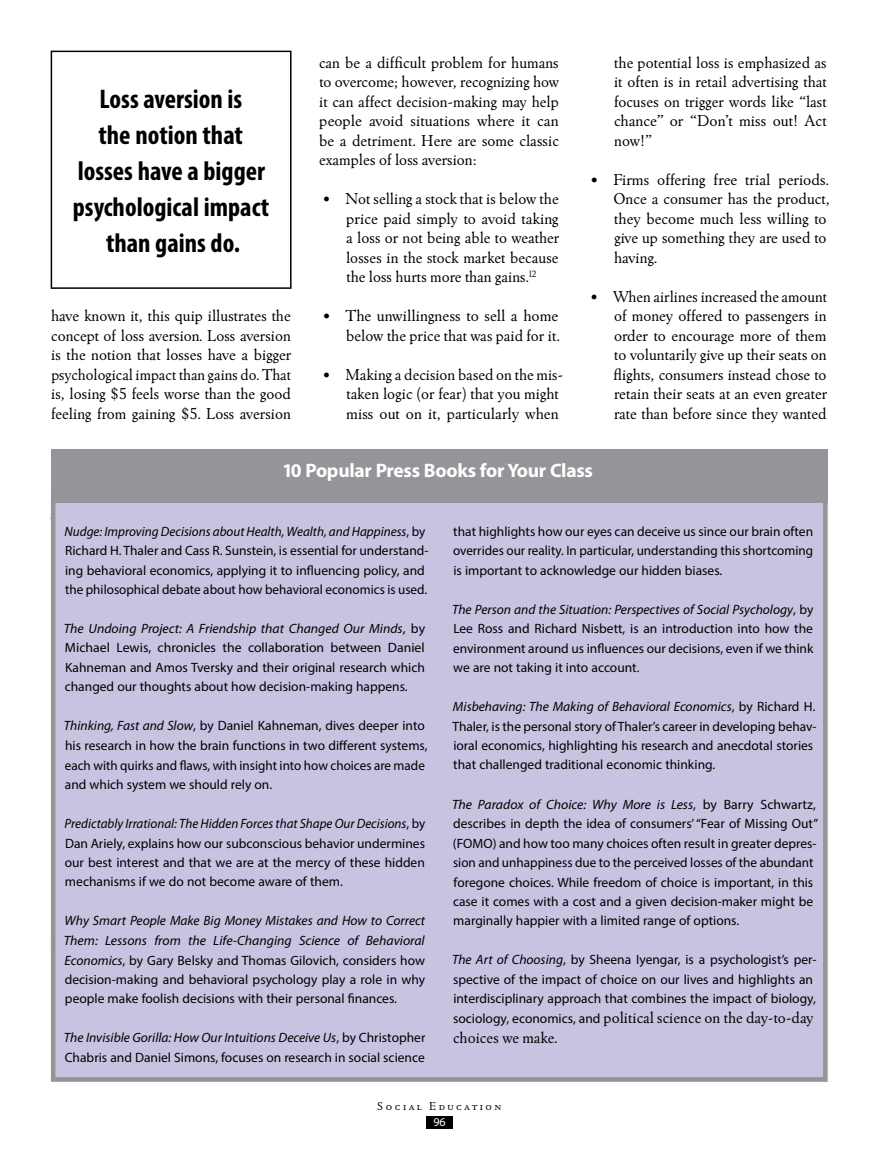
<style>
.page{position:relative;width:878px;height:1161px;background:#fff}
.page>*{position:absolute;margin:0;border:0;box-sizing:border-box;transform-origin:0 0}
.t1{font:700 condensed 27px/36px "Myriad Pro";color:#000;text-align:center}
.t2{font:700 19.5px "Myriad Pro";letter-spacing:-.015em;color:#fff}
.t3{font:16.5px/19.5px "Winchester New ITC";color:#000;text-align:justify}
.t4{font:13.5px/19.5px "Myriad Pro";color:#000}
.t5{font:12px "Winchester New ITC Book SC";letter-spacing:.2em;color:#000}
.t6{font:12px "Myriad Pro";color:#fff}
.s1{font-style:italic}
.s2{font-family:"Myriad Pro";font-size:13.5px}
</style>
<div class="page">
<div style="left:426px;top:1117px;width:26px;height:12px;background:#000"></div>
<div style="left:51px;top:503px;width:776px;height:434px;background:#c7c4e2"></div>
<div style="left:51px;top:449px;width:776px;height:54px;background:#939598"></div>
<div style="left:51px;top:937px;width:776px;height:145px;background:#c7c4e2"></div>
<div style="left:51px;top:51px;width:240px;height:238px;border:2px solid #000"></div>
<h1 class="t1" style="left:73px;top:80px;width:198px">Loss aversion is<br>the notion that losses have a bigger psychological impact than gains do.</h1>
<p class="t3" style="left:51px;top:306px;width:242px">have known it, this quip illustrates the concept of loss aversion. Loss aversion is the notion that losses have a bigger psychological impact than gains do. That is, losing $5 feels worse than the good feeling from gaining $5. Loss aversion</p>
<p class="t3" style="left:319px;top:52px;width:242px">can be a difficult problem for humans to overcome; however, recognizing how it can affect decision-making may help people avoid situations where it can be a detriment. Here are some classic examples of loss aversion:</p>
<p class="t3" style="left:346px;top:189px;width:215px;text-indent:-24px">• Not selling a stock that is below the price paid simply to avoid taking a loss or not being able to weather losses in the stock market because the loss hurts more than gains.<sup>12</sup></p>
<p class="t3" style="left:322px;top:306px;width:239px;text-align:right">• The unwillingness to sell a home below the price that was paid for it.</p>
<p class="t3" style="left:346px;top:364px;width:218px;text-align:left;text-indent:-24px">• Making a decision based on the mis&shy;taken logic (or fear) that you might miss out on it, particularly when</p>
<p class="t3" style="left:614px;top:52px;width:214px">the potential loss is emphasized as it often is in retail advertising that focuses on trigger words like “last chance” or “Don’t miss out! Act now!”</p>
<p class="t3" style="left:613px;top:169px;width:218px;text-align:left;text-indent:-23px">• Firms offering free trial periods.<br>Once a consumer has the product, they become much less willing to give up something they are used to having.</p>
<p class="t3" style="left:613px;top:286px;width:215px;text-indent:-23px">• When airlines increased the amount of money offered to passengers in order to encourage more of them to voluntarily give up their seats on flights, consumers instead chose to retain their seats at an even greater rate than before since they wanted</p>
<h2 class="t2" style="left:284px;top:460px;width:311px">10 Popular Press Books for Your Class</h2>
<p class="t4" style="left:65px;top:521px;width:365px"><span class="s1">Nudge: Improving Decisions about Health, Wealth, and Happiness</span>, by Richard H. Thaler and Cass R. Sunstein, is essential for understand&shy;ing behavioral economics, applying it to influencing policy, and the philosophical debate about how behavioral economics is used.</p>
<p class="t4" style="left:64px;top:619px;width:363px;text-align:justify"><span class="s1">The Undoing Project: A Friendship that Changed Our Minds</span>, by Michael Lewis, chronicles the collaboration between Daniel Kahneman and Amos Tversky and their original research which changed our thoughts about how decision-making happens.</p>
<p class="t4" style="left:64px;top:716px;width:365px"><span class="s1">Thinking, Fast and Slow</span>, by Daniel Kahneman, dives deeper into his research in how the brain functions in two different systems, each with quirks and flaws, with insight into how choices are made and which system we should rely on.</p>
<p class="t4" style="left:65px;top:814px;width:362px;text-align:justify"><span class="s1">Predictably Irrational: The Hidden Forces that Shape Our Decisions</span>, by Dan Ariely, explains how our subconscious behavior undermines our best interest and that we are at the mercy of these hidden mechanisms if we do not become aware of them.</p>
<p class="t4" style="left:64px;top:911px;width:363px;text-align:justify"><span class="s1">Why Smart People Make Big Money Mistakes and How to Correct Them: Lessons from the Life-Changing Science of Behavioral Economics</span>, by Gary Belsky and Thomas Gilovich, considers how decision-making and behavioral psychology play a role in why people make foolish decisions with their personal finances.</p>
<p class="t4" style="left:64px;top:1028px;width:363px"><span class="s1">The Invisible Gorilla: How Our Intuitions Deceive Us</span>, by Christopher<br>Chabris and Daniel Simons, focuses on research in social science</p>
<p class="t4" style="left:453px;top:521px;width:361px;text-align:justify">that highlights how our eyes can deceive us since our brain often overrides our reality. In particular, understanding this shortcoming is important to acknowledge our hidden biases.</p>
<p class="t4" style="left:452px;top:599px;width:363px;text-align:justify"><span class="s1">The Person and the Situation: Perspectives of Social Psychology</span>, by Lee Ross and Richard Nisbett, is an introduction into how the environment around us influences our decisions, even if we think we are not taking it into account.</p>
<p class="t4" style="left:452px;top:697px;width:366px"><span class="s1">Misbehaving: The Making of Behavioral Economics</span>, by Richard H.<br>Thaler, is the personal story of Thaler’s career in developing behav&shy;ioral economics, highlighting his research and anecdotal stories that challenged traditional economic thinking.</p>
<p class="t4" style="left:452px;top:794px;width:367px"><span class="s1">The Paradox of Choice: Why More is Less</span>, by Barry Schwartz, describes in depth the idea of consumers’ “Fear of Missing Out” (FOMO) and how too many choices often result in greater depres&shy;sion and unhappiness due to the perceived losses of the abundant foregone choices. While freedom of choice is important, in this case it comes with a cost and a given decision-maker might be marginally happier with a limited range of options.</p>
<p class="t4" style="left:452px;top:950px;width:366px"><span class="s1">The Art of Choosing</span>, by Sheena Iyengar, is a psychologist’s per&shy;spective of the impact of choice on our lives and highlights an interdisciplinary approach that combines the impact of biology,</p>
<p class="t3" style="left:453px;top:1008px;width:362px"><span class="s2">sociology, economics, and</span> political science on the day-to-day choices we make.</p>
<p class="t5" style="left:377px;top:1098px;width:125px">Social Education</p>
<p class="t6" style="left:433px;top:1115px;width:14px">96</p>
</div>
